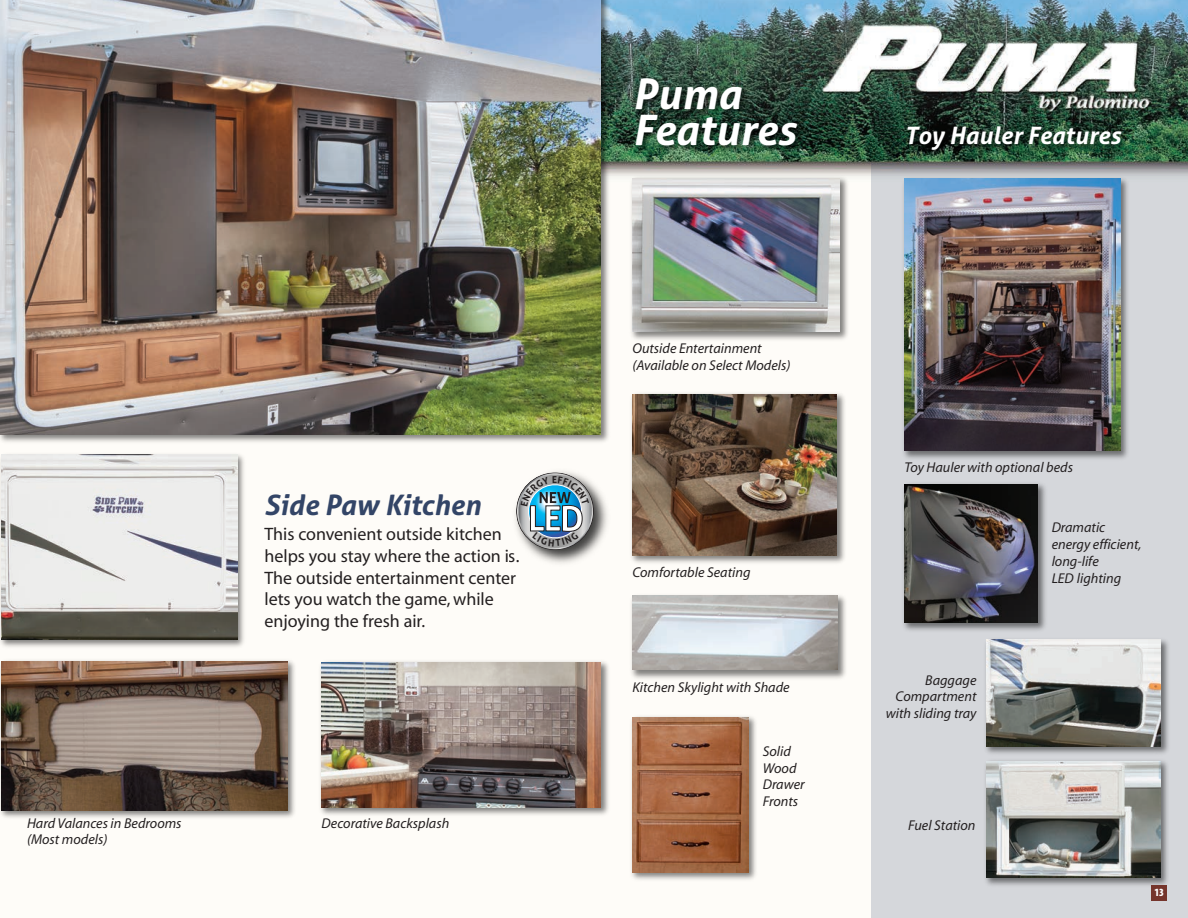
<style>
.page{position:relative;width:1188px;height:918px;background:#fff}
.page>*{position:absolute;margin:0;border:0;box-sizing:border-box;transform-origin:0 0}
.t1{font:italic 700 42px/36px "Aller";color:#fff}
.t2{font:italic 700 28.2px "Aller";color:#334567}
.t3{font:italic 700 24px "Aller";color:#fff}
.t4{font:18px/21.8px "Myriad";color:#231f20}
.t5{font:italic 14.25px/16.5px "Myriad";color:#231f20}
.t6{font:900 condensed 11.1px "Myriad Pro";color:#fff}
</style>
<div class="page">
<img style="left:614px;top:0;width:574px;height:180px">
<div style="left:871px;top:163px;width:317px;height:755px;background:#d5d7db"></div>
<img style="left:0;top:0;width:614px;height:444px">
<img style="left:0;top:0;width:601px;height:434px">
<img style="left:903px;top:186px;width:225px;height:273px">
<img style="left:904px;top:186px;width:216px;height:265px">
<img style="left:630px;top:240px;width:219px;height:101px">
<img style="left:632px;top:240px;width:208px;height:92px">
<img style="left:0;top:453px;width:245px;height:195px">
<img style="left:2px;top:455px;width:235px;height:185px">
<img style="left:630px;top:594px;width:217px;height:86px">
<img style="left:632px;top:596px;width:206px;height:74px">
<img style="left:630px;top:715px;width:127px;height:166px">
<img style="left:632px;top:718px;width:116px;height:154px">
<img style="left:985px;top:760px;width:183px;height:126px">
<img style="left:986px;top:761px;width:174px;height:117px">
<img style="left:985px;top:639px;width:184px;height:115px">
<img style="left:987px;top:640px;width:174px;height:106px">
<img style="left:622px;top:67px;width:262px;height:173px">
<img style="left:630px;top:392px;width:216px;height:172px">
<img style="left:632px;top:395px;width:205px;height:160px">
<img style="left:0;top:659px;width:296px;height:160px">
<img style="left:2px;top:662px;width:285px;height:148px">
<img style="left:319px;top:660px;width:291px;height:156px">
<img style="left:322px;top:663px;width:279px;height:145px">
<img style="left:888px;top:118px;width:262px;height:68px">
<img style="left:0;top:44px;width:90px;height:159px">
<img style="left:903px;top:483px;width:143px;height:148px">
<img style="left:904px;top:484px;width:134px;height:139px">
<img style="left:513px;top:469px;width:97px;height:97px">
<div style="left:1151px;top:885px;width:16px;height:16px;background:#75352c"></div>
<svg style="left:516px;top:472px;width:78px;height:78px"></svg>
<h2 class="t2" style="left:265px;top:488px;width:218px">Side Paw Kitchen</h2>
<p class="t4" style="left:264px;top:525px;width:257px">This convenient outside kitchen helps you stay where the action is.<br>The outside entertainment center lets you watch the game, while enjoying the fresh air.</p>
<p class="t5" style="left:27px;top:816px;width:156px">Hard Valances in Bedrooms (Most models)</p>
<p class="t5" style="left:322px;top:816px;width:129px">Decorative Backsplash</p>
<h1 class="t1" style="left:632px;top:75px;width:165px">Puma<br>Features</h1>
<h3 class="t3" style="left:905px;top:121px;width:218px">Toy Hauler Features</h3>
<p class="t5" style="left:632px;top:342px;width:160px">Outside Entertainment (Available on Select Models)</p>
<p class="t5" style="left:632px;top:565px;width:120px">Comfortable Seating</p>
<p class="t5" style="left:904px;top:460px;width:170px">Toy Hauler with optional beds</p>
<p class="t5" style="left:1052px;top:519px;width:91px;line-height:17.2px">Dramatic energy efficient, long-life<br>LED lighting</p>
<p class="t5" style="left:632px;top:680px;width:159px">Kitchen Skylight with Shade</p>
<p class="t5" style="left:886px;top:673px;width:92px;text-align:right">Baggage<br>Compartment with sliding tray</p>
<p class="t5" style="left:763px;top:745px;width:43px">Solid<br>Wood<br>Drawer<br>Fronts</p>
<p class="t5" style="left:908px;top:818px;width:69px">Fuel Station</p>
<p class="t6" style="left:1154px;top:888px;width:11px">13</p>
</div>
